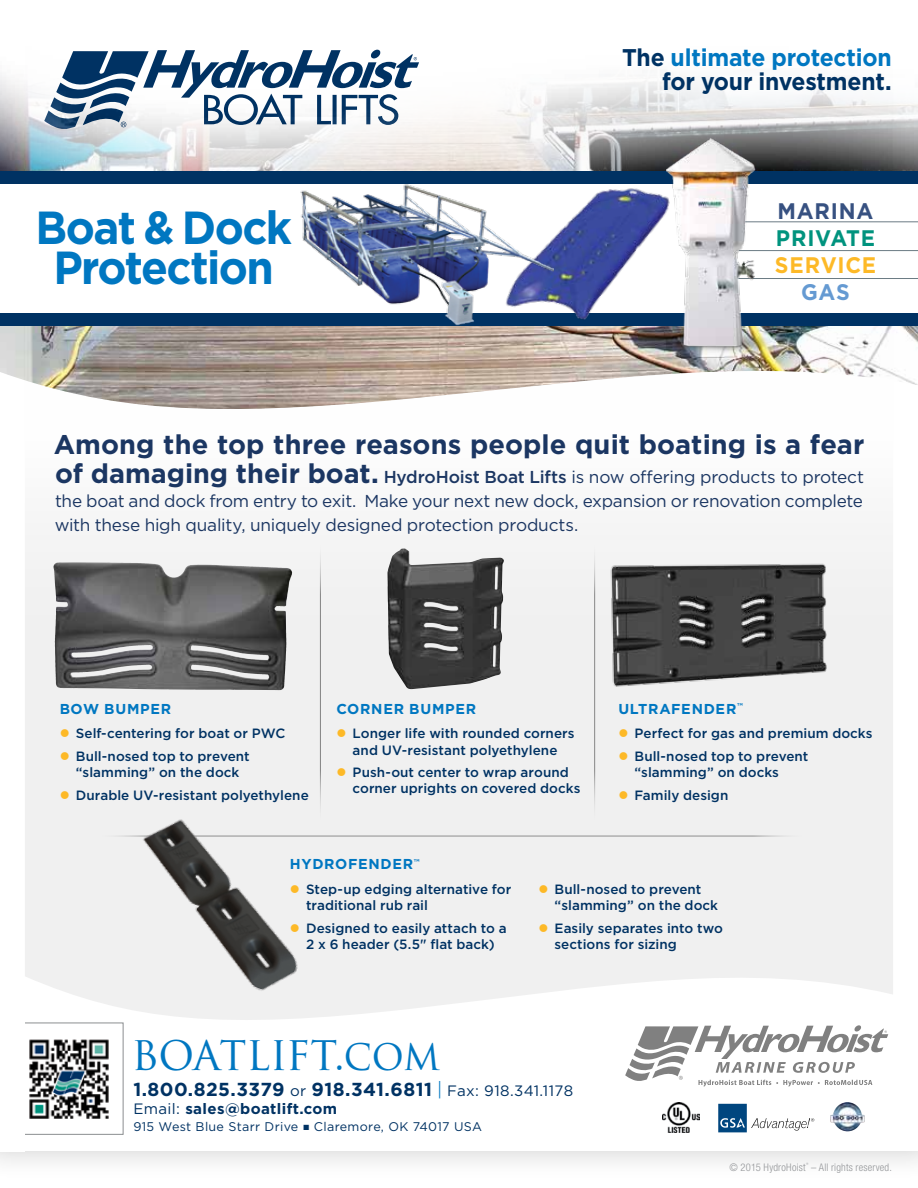
<style>
.page{position:relative;width:918px;height:1188px;background:#fff}
.page>*{position:absolute;margin:0;border:0;box-sizing:border-box;transform-origin:0 0}
.t1{font:46.65px "Trajan Pro";letter-spacing:-.01em;color:#0077c1;scale:.95 1}
.t2{font:700 46.35px/40.5px "Gotham";letter-spacing:-.04em;color:#0077c1;text-align:center;scale:.95 1}
.t3{font:700 27px "Gotham";letter-spacing:.005em;color:#1b3662}
.t4{font:700 24.15px/24px "Gotham";letter-spacing:-.01em;color:#003263;text-align:right;scale:.95 1}
.t5{font:700 22.5px "Gotham";letter-spacing:.035em;color:#00937e;scale:.95 1}
.t6{font:700 22.5px "Gotham";letter-spacing:.035em;color:#fdb927;scale:.95 1}
.t7{font:700 22.5px "Gotham";letter-spacing:.04em;color:#375181;scale:.95 1}
.t8{font:700 22.5px "Gotham";color:#659ad2;scale:.95 1}
.t9{font:700 18.75px "Gotham";letter-spacing:.025em;color:#003263}
.t10{font:17.25px/24px "Gotham";letter-spacing:-.015em;color:#1b3662;text-align:justify}
.t11{font:700 15px "Gotham";letter-spacing:.025em;color:#003263}
.t12{font:700 14.4px "Gotham";letter-spacing:.05em;color:#0077c1}
.t13{font:500 13.5px/16.2px "Gotham";letter-spacing:.005em;color:#003263}
.t14{font:12.6px "Gotham";letter-spacing:.025em;color:#003263}
.t15{font:300 condensed 10.5px "Helvetica Neue LT Com";letter-spacing:.02em;color:#939598}
.s1{color:#0077c1}
.s2{font-weight:700;font-size:27px}
.s3{font-weight:500}
.s4{color:#fdb927}
.s5{font-size:41.85px}
.s6{font-weight:400;font-size:15px}
.s7{font-weight:400;color:#0077c1}
.s8{font-weight:400}
</style>
<div class="page">
<div style="left:0;top:0;width:918px;height:1182px;background:#000;opacity:.2"></div>
<div style="left:0;top:0;width:918px;height:1151px;background:#fff"></div>
<svg style="left:25px;top:1023px;width:98px;height:112px"></svg>
<svg style="left:25px;top:677px;width:868px;height:343px;fill:#f0f0f0"></svg>
<svg style="left:25px;top:535px;width:868px;height:142px;fill:#f1f1f1"></svg>
<img style="left:0;top:49px;width:918px;height:360px">
<div style="left:0;top:173px;width:918px;height:153px;background:#fff"></div>
<div style="left:0;top:171px;width:918px;height:13px;background:#003263"></div>
<div style="left:0;top:313px;width:918px;height:13px;background:#003263"></div>
<hr style="left:700px;top:222px;width:218px;height:1px;background:#6b7b84">
<hr style="left:700px;top:250px;width:218px;height:1px;background:#6b7b84">
<hr style="left:700px;top:278px;width:218px;height:1px;background:#6b7b84">
<img style="left:666px;top:49px;width:119px;height:358px">
<img style="left:27px;top:1037px;width:84px;height:83px">
<img style="left:662px;top:1102px;width:38px;height:31px">
<svg style="left:718px;top:1104px;width:96px;height:28px"></svg>
<img style="left:832px;top:1102px;width:14px;height:13px">
<svg style="left:625px;top:1025px;width:263px;height:62px"></svg>
<svg style="left:392px;top:548px;width:12px;height:9px"></svg>
<img style="left:53px;top:562px;width:229px;height:128px">
<img style="left:603px;top:546px;width:239px;height:158px">
<hr style="left:320px;top:540px;width:1px;height:285px;background:#808080">
<hr style="left:96px;top:836px;width:711px;height:1px;background:#808080">
<hr style="left:594px;top:540px;width:1px;height:285px;background:#808080">
<img style="left:101px;top:803px;width:238px;height:210px">
<img style="left:487px;top:167px;width:201px;height:170px">
<img style="left:294px;top:178px;width:259px;height:151px">
<h2 class="t2" style="left:35px;top:207px;width:271px">Boat &amp; Dock<br>Protection</h2>
<h3 class="t4" style="left:622px;top:46px;width:285px">The <span class="s1">ultimate protection </span>for your investment.</h3>
<h3 class="t7" style="left:778px;top:196px;width:98px">Marina</h3>
<h3 class="t5" style="left:776px;top:223px;width:106px">Private</h3>
<h3 class="t6" style="left:775px;top:250px;width:108px">service</h3>
<h3 class="t8" style="left:801px;top:277px;width:53px">gas</h3>
<h3 class="t3" style="left:54px;top:427px;width:812px">Among the top three reasons people quit boating is a fear</h3>
<p class="t10" style="left:55px;top:464px;width:811px"><span class="s2">of damaging their boat.</span> <span class="s3">HydroHoist Boat Lifts</span> is now offering products to protect the boat and dock from entry to exit. Make your next new dock, expansion or renovation complete with these high quality, uniquely designed protection products.</p>
<p class="t12" style="left:60px;top:699px;width:113px">bow bumper</p>
<p class="t12" style="left:336px;top:699px;width:141px">corner bumper</p>
<p class="t12" style="left:618px;top:699px;width:126px">ultrafender<sup>™</sup></p>
<p class="t13" style="left:60px;top:725px;width:227px"><span class="s4">●</span> Self-centering for boat or PWC</p>
<p class="t13" style="left:60px;top:748px;width:192px;text-align:center"><span class="s4">●</span> Bull-nosed top to prevent “slamming” on the dock</p>
<p class="t13" style="left:60px;top:787px;width:251px"><span class="s4">●</span> Durable UV-resistant polyethylene</p>
<p class="t13" style="left:336px;top:725px;width:240px;text-align:center"><span class="s4">●</span> Longer life with rounded corners and UV-resistant polyethylene</p>
<p class="t13" style="left:353px;top:764px;width:229px;text-indent:-16px"><span class="s4">●</span> Push-out center to wrap around corner uprights on covered docks</p>
<p class="t13" style="left:618px;top:725px;width:256px"><span class="s4">●</span> Perfect for gas and premium docks</p>
<p class="t13" style="left:635px;top:748px;width:175px;text-indent:-16px"><span class="s4">●</span> Bull-nosed top to prevent “slamming” on docks</p>
<p class="t13" style="left:618px;top:787px;width:112px"><span class="s4">●</span> Family design</p>
<p class="t12" style="left:290px;top:855px;width:131px">hydrofender<sup>™</sup></p>
<p class="t13" style="left:306px;top:881px;width:207px;text-indent:-16px"><span class="s4">●</span> Step-up edging alternative for traditional rub rail</p>
<p class="t13" style="left:290px;top:920px;width:218px;text-align:center"><span class="s4">●</span> Designed to easily attach to a<br>2 x 6 header (5.5" flat back)</p>
<p class="t13" style="left:555px;top:881px;width:165px;text-indent:-16px"><span class="s4">●</span> Bull-nosed to prevent “slamming” on the dock</p>
<p class="t13" style="left:555px;top:920px;width:170px;text-indent:-16px"><span class="s4">●</span> Easily separates into two sections for sizing</p>
<h1 class="t1" style="left:132px;top:1024px;width:326px">BOATLIFT<span class="s5">.COM</span></h1>
<h3 class="t9" style="left:133px;top:1077px;width:441px">1.800.825.3379 <span class="s6">or</span> 918.341.6811 <span class="s7">|</span> <span class="s6">Fax: 918.341.1178</span></h3>
<p class="t11" style="left:133px;top:1098px;width:205px"><span class="s8">Email:</span> sales@boatlift.com</p>
<p class="t14" style="left:133px;top:1119px;width:350px">915 West Blue Starr Drive ■ Claremore, OK 74017 USA</p>
<p class="t15" style="left:730px;top:1161px;width:164px">© 2015 HydroHoist<sup>®</sup> – All rights reserved.</p>
</div>
